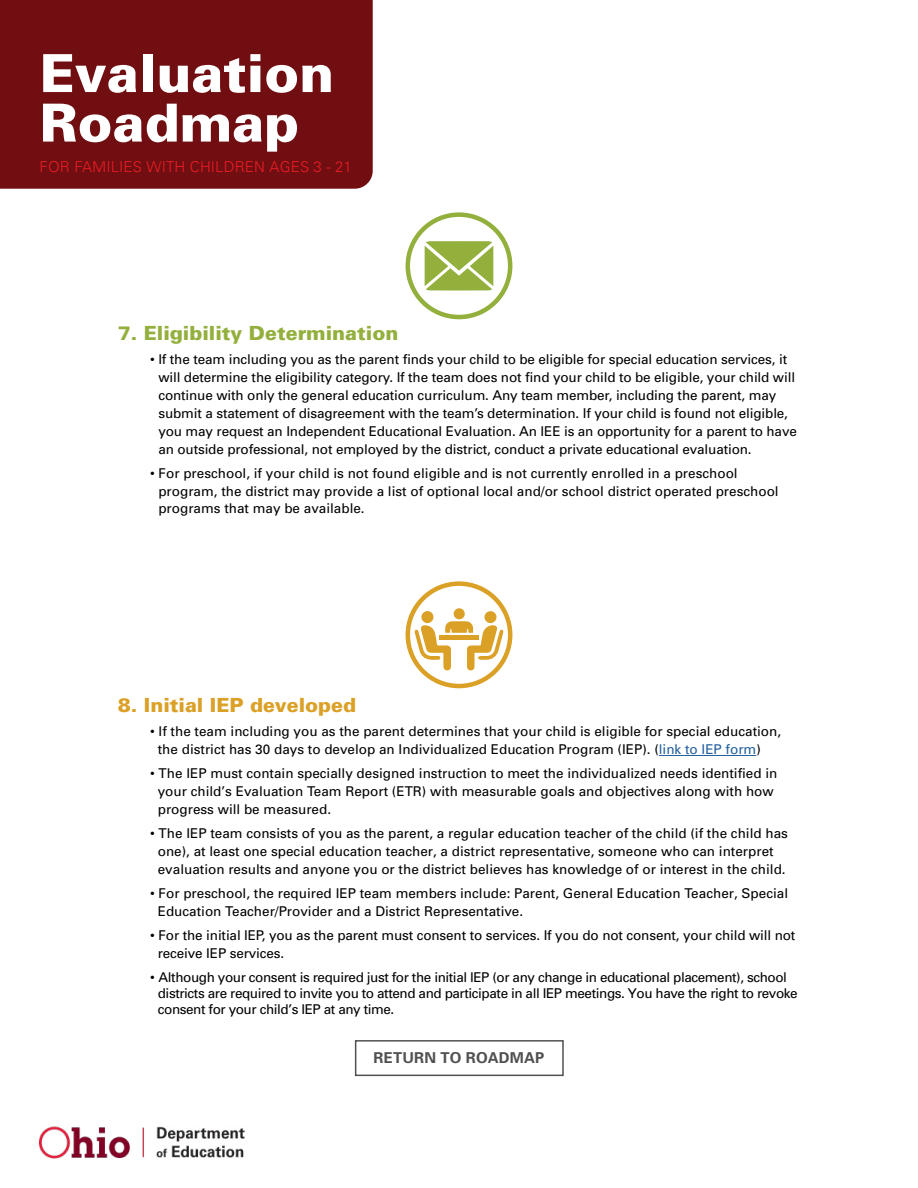
<style>
.page{position:relative;width:918px;height:1188px;background:#fff}
.page>*{position:absolute;margin:0;border:0;box-sizing:border-box;transform-origin:0 0}
.t1{font:900 52.5px/49.5px "Univers";color:#fff}
.Headline{font:900 19.5px "Univers";color:#93af3c}
.Bullets{font:900 19.5px "Univers";color:#dba026}
.t2{font:300 15px "Univers";letter-spacing:.01em;color:#ed1d24}
.Bullets-2{font:700 15px "Univers";letter-spacing:.01em;color:#525051}
.Bullets-3{font:13.5px/18px "Univers";color:#000}
.Bullets-4{font:13.5px/16.2px "Univers";letter-spacing:-.03em;color:#000}
.s1{color:#215e9e}
</style>
<div class="page">
<div style="left:0;top:0;width:373px;height:189px;background:#700e12"></div>
<div style="left:406px;top:581px;width:106px;height:107px;border:4px solid #dba026;border-radius:50%"></div>
<svg style="left:414px;top:621px;width:90px;height:50px"></svg>
<div style="left:484px;top:611px;width:13px;height:12px;background:#dba026;border-radius:50%"></div>
<div style="left:421px;top:611px;width:12px;height:12px;background:#dba026;border-radius:50%"></div>
<div style="left:454px;top:608px;width:11px;height:11px;background:#dba026;border-radius:50%"></div>
<div style="left:406px;top:212px;width:106px;height:107px;border:4px solid #93af3c;border-radius:50%"></div>
<svg style="left:425px;top:241px;width:68px;height:50px"></svg>
<div style="left:355px;top:1040px;width:209px;height:36px;border:2px solid #525051"></div>
<img style="left:40px;top:1126px;width:205px;height:33px">
<hr style="left:659px;top:755px;width:97px;height:1px;background:#215e9e">
<p class="t1" style="left:40px;top:48px;width:296px">Evaluation<br>Roadmap</p>
<p class="t2" style="left:40px;top:157px;width:314px">FOR FAMILIES WITH CHILDREN AGES 3 - 21</p>
<p class="Headline" style="left:118px;top:320px;width:282px">7. Eligibility Determination</p>
<p class="Bullets-3" style="left:158px;top:350px;width:640px;text-indent:-8px">• If the team including you as the parent finds your child to be eligible for special education services, it will determine the eligibility category. If the team does not find your child to be eligible, your child will continue with only the general education curriculum. Any team member, including the parent, may submit a statement of disagreement with the team’s determination. If your child is found not eligible, you may request an Independent Educational Evaluation. An IEE is an opportunity for a parent to have an outside professional, not employed by the district, conduct a private educational evaluation.</p>
<p class="Bullets-3" style="left:158px;top:464px;width:622px;text-indent:-8px">• For preschool, if your child is not found eligible and is not currently enrolled in a preschool program, the district may provide a list of optional local and/or school district operated preschool programs that may be available.</p>
<p class="Bullets" style="left:118px;top:692px;width:240px">8. Initial IEP developed</p>
<p class="Bullets-3" style="left:158px;top:722px;width:625px;text-indent:-8px">• If the team including you as the parent determines that your child is eligible for special education, the district has 30 days to develop an Individualized Education Program (IEP). (<span class="s1">link to IEP form</span>)</p>
<p class="Bullets-3" style="left:158px;top:764px;width:621px;text-indent:-8px">• The IEP must contain specially designed instruction to meet the individualized needs identified in your child’s Evaluation Team Report (ETR) with measurable goals and objectives along with how progress will be measured.</p>
<p class="Bullets-3" style="left:150px;top:824px;width:639px;text-align:center">• The IEP team consists of you as the parent, a regular education teacher of the child (if the child has one), at least one special education teacher, a district representative, someone who can interpret evaluation results and anyone you or the district believes has knowledge of or interest in the child.</p>
<p class="Bullets-3" style="left:158px;top:884px;width:632px;text-indent:-8px">• For preschool, the required IEP team members include: Parent, General Education Teacher, Special<br>Education Teacher/Provider and a District Representative.</p>
<p class="Bullets-3" style="left:158px;top:926px;width:639px;text-indent:-8px">• For the initial IEP, you as the parent must consent to services. If you do not consent, your child will not receive IEP services.</p>
<p class="Bullets-4" style="left:158px;top:969px;width:641px;text-indent:-8px">• Although your consent is required just for the initial IEP (or any change in educational placement), school districts are required to invite you to attend and participate in all IEP meetings. You have the right to revoke consent for your child’s IEP at any time.</p>
<p class="Bullets-2" style="left:374px;top:1049px;width:172px">RETURN TO ROADMAP</p>
</div>
